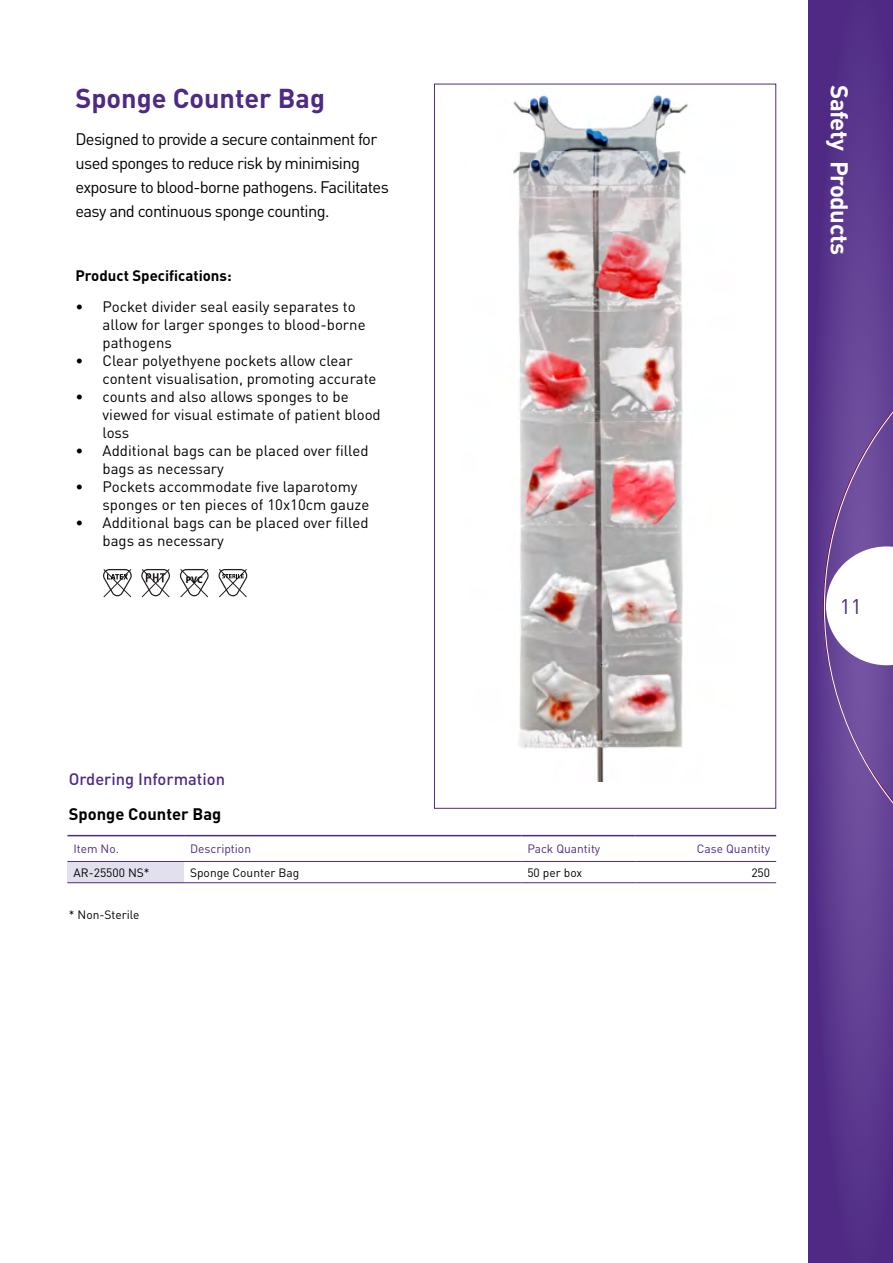
<style>
.page{position:relative;width:893px;height:1263px;background:#fff}
.page>*{position:absolute;margin:0;border:0;box-sizing:border-box;transform-origin:0 0}
.t1{font:700 27px "DIN";color:#4f2a84}
.t2{font:700 24px "DIN";letter-spacing:-.02em;color:#fff}
.t3{font:21px "DIN";color:#4f2a84}
.t4{font:16.5px/24px "DIN";letter-spacing:-.04em;color:#000}
.t5{font:500 16.5px "DIN";color:#4f2a84}
.t6{font:700 16.5px "DIN";color:#000}
.t7{font:15px/18px "DIN";color:#000}
.t8{font:700 15px "DIN";color:#000}
.t9{font:12px "DIN";color:#000}
.t10{font:12px "DIN";color:#4f2a84}
.t11{font:700 9.6px "Myriad Pro";color:#000}
</style>
<div class="page">
<svg style="left:808px;top:0;width:85px;height:1263px;background:#553189"></svg>
<svg style="left:824px;top:294px;width:69px;height:626px;background:#7f63a7"></svg>
<svg style="left:67px;top:836px;width:709px;height:1px"></svg>
<div style="left:67px;top:861px;width:117px;height:22px;background:#e3e0ee"></div>
<hr style="left:67px;top:835px;width:117px;height:1px;background:#4f2a84">
<hr style="left:184px;top:835px;width:337px;height:1px;background:#4f2a84">
<hr style="left:521px;top:835px;width:114px;height:1px;background:#4f2a84">
<hr style="left:635px;top:835px;width:141px;height:1px;background:#4f2a84">
<hr style="left:67px;top:861px;width:117px;height:1px;background:#4f2a84">
<hr style="left:184px;top:861px;width:337px;height:1px;background:#4f2a84">
<hr style="left:521px;top:861px;width:114px;height:1px;background:#4f2a84">
<hr style="left:635px;top:861px;width:141px;height:1px;background:#4f2a84">
<hr style="left:67px;top:882px;width:117px;height:1px;background:#4f2a84">
<hr style="left:184px;top:882px;width:337px;height:1px;background:#4f2a84">
<hr style="left:521px;top:882px;width:114px;height:1px;background:#4f2a84">
<hr style="left:635px;top:882px;width:141px;height:1px;background:#4f2a84">
<img style="left:513px;top:95px;width:175px;height:687px">
<svg style="left:141px;top:569px;width:29px;height:29px"></svg>
<svg style="left:103px;top:569px;width:29px;height:29px"></svg>
<svg style="left:180px;top:569px;width:29px;height:29px"></svg>
<svg style="left:219px;top:569px;width:28px;height:29px"></svg>
<h1 class="t1" style="left:75px;top:80px;width:251px">Sponge Counter Bag</h1>
<p class="t4" style="left:76px;top:127px;width:315px">Designed to provide a secure containment for used sponges to reduce risk by minimising exposure to blood-borne pathogens. Facilitates easy and continuous sponge counting.</p>
<p class="t8" style="left:76px;top:265px;width:158px">Product Specifications:</p>
<p class="t7" style="left:76px;top:298px;width:9px">•</p>
<p class="t7" style="left:76px;top:352px;width:9px">•</p>
<p class="t7" style="left:76px;top:388px;width:9px">•</p>
<p class="t7" style="left:76px;top:442px;width:9px">•</p>
<p class="t7" style="left:76px;top:478px;width:9px">•</p>
<p class="t7" style="left:76px;top:514px;width:9px">•</p>
<p class="t7" style="left:103px;top:298px;width:255px">Pocket divider seal easily separates to</p>
<p class="t7" style="left:103px;top:316px;width:265px">allow for larger sponges to blood-borne pathogens<br>Clear polyethyene pockets allow clear</p>
<p class="t7" style="left:103px;top:370px;width:275px">content visualisation, promoting accurate counts and also allows sponges to be</p>
<p class="t7" style="left:103px;top:406px;width:280px">viewed for visual estimate of patient blood loss<br>Additional bags can be placed over filled</p>
<p class="t7" style="left:103px;top:460px;width:256px">bags as necessary<br>Pockets accommodate five laparotomy</p>
<p class="t7" style="left:103px;top:496px;width:268px">sponges or ten pieces of 10x10cm gauze<br>Additional bags can be placed over filled</p>
<p class="t7" style="left:103px;top:532px;width:123px">bags as necessary</p>
<p class="t11" style="left:186px;top:573px;width:18px">PVC</p>
<p class="t5" style="left:69px;top:768px;width:158px">Ordering Information</p>
<p class="t6" style="left:69px;top:803px;width:154px">Sponge Counter Bag</p>
<p class="t10" style="left:73px;top:842px;width:47px">Item No.</p>
<p class="t9" style="left:73px;top:865px;width:78px">AR-25500 NS*</p>
<p class="t9" style="left:69px;top:908px;width:72px">* Non-Sterile</p>
<p class="t10" style="left:190px;top:842px;width:63px">Description</p>
<p class="t9" style="left:190px;top:865px;width:111px">Sponge Counter Bag</p>
<h2 class="t2" style="left:855px;top:85px;width:171px;rotate:90deg">Safety Products</h2>
<p class="t10" style="left:527px;top:842px;width:75px">Pack Quantity</p>
<p class="t9" style="left:527px;top:865px;width:56px">50 per box</p>
<h3 class="t3" style="left:840px;top:594px;width:23px">11</h3>
<p class="t10" style="left:697px;top:842px;width:75px">Case Quantity</p>
<p class="t9" style="left:751px;top:865px;width:20px">250</p>
</div>
